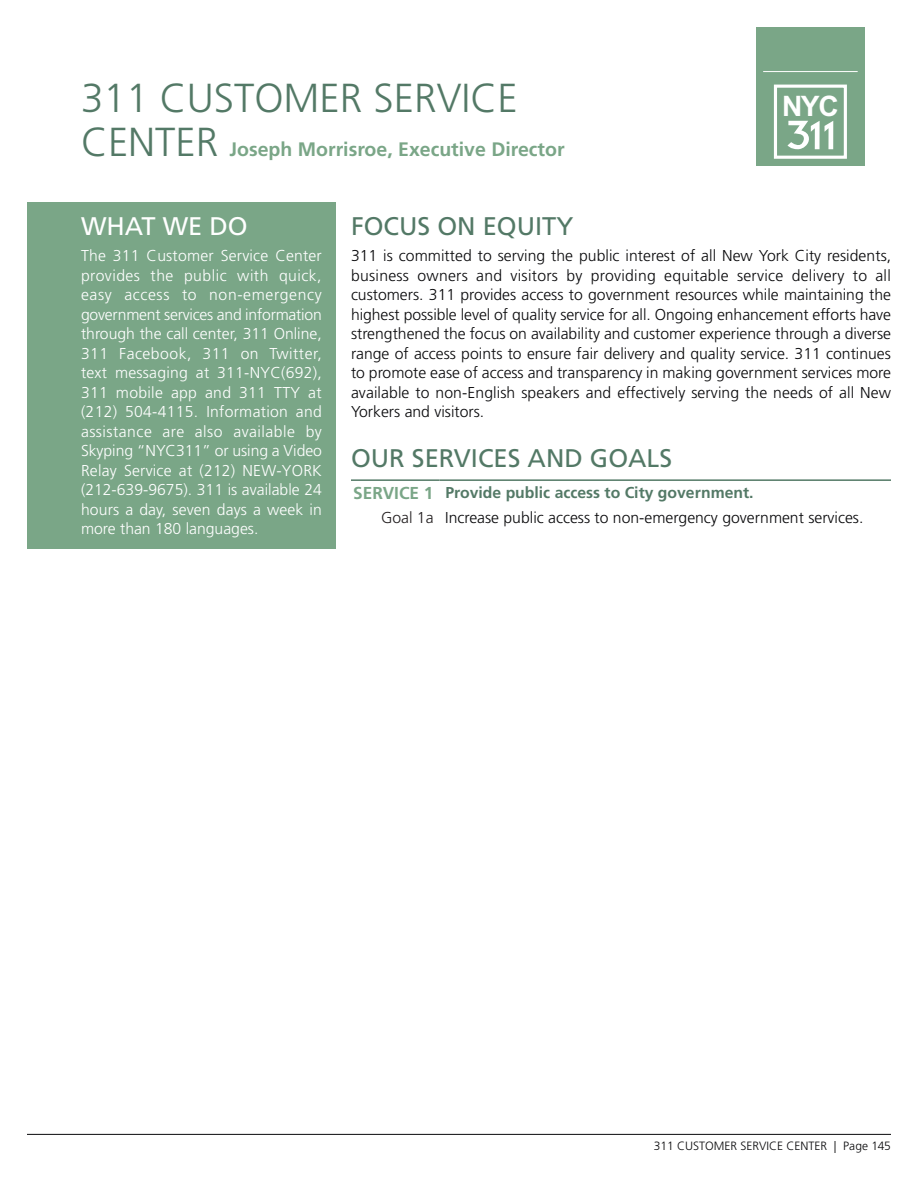
<style>
.page{position:relative;width:918px;height:1188px;background:#fff}
.page>*{position:absolute;margin:0;border:0;box-sizing:border-box;transform-origin:0 0}
.t1{font:300 40.5px "Frutiger LT Std";color:#537966}
.t2{font:700 28.2px "Arial";color:#fff}
.Headings{font:25.5px "Frutiger LT Std";color:#537966}
.Heading__What_We_Do{font:25.5px "Frutiger LT Std";color:#fff}
.t3{font:700 19.5px "Frutiger LT Std";color:#7aa687}
.Service_Title__1st_p{font:700 17.25px "Frutiger LT Std";color:#7aa687}
.Paragraph_Text{font:300 15.75px/19.5px "Frutiger LT Std";color:#09090b;text-align:justify}
.Paragraph_Text__What{font:300 15.75px/19.5px "Frutiger LT Std";color:#fff;text-align:justify}
.Service_Text{font:700 15.75px "Frutiger LT Std";color:#537966}
.Goal_Title__1st_pg{font:300 15.75px "Frutiger LT Std";color:#231f20}
.Right_page_footer{font:300 12px "Frutiger LT Std";color:#09090b}
.s1{font-weight:300;font-size:40.5px;color:#537966}
</style>
<div class="page">
<hr style="left:27px;top:1134px;width:864px;height:1px;background:#09090b">
<div style="left:756px;top:27px;width:108px;height:139px;background:#7aa687"></div>
<div style="left:774px;top:85px;width:73px;height:74px;background:#7aa687;border:3px solid #fff"></div>
<svg style="left:788px;top:121px;width:45px;height:29px"></svg>
<hr style="left:763px;top:71px;width:95px;height:1px;background:#fff">
<div style="left:27px;top:202px;width:309px;height:346px;background:#7aa687"></div>
<hr style="left:351px;top:479px;width:89px;height:2px;background:#537966">
<hr style="left:440px;top:479px;width:451px;height:2px;background:#537966">
<h1 class="t1" style="left:81px;top:75px;width:438px">311 CUSTOMER SERVICE</h1>
<p class="t3" style="left:81px;top:137px;width:485px"><span class="s1">CENTER</span> Joseph Morrisroe, Executive Director</p>
<h2 class="t2" style="left:782px;top:87px;width:58px">NYC</h2>
<p class="Heading__What_We_Do" style="left:81px;top:211px;width:168px">WHAT WE DO</p>
<p class="Paragraph_Text__What" style="left:81px;top:246px;width:242px">The 311 Customer Service Center provides the public with quick, easy access to non-emergency government services and information through the call center, 311 Online, 311 Facebook, 311 on Twitter, text messaging at 311-NYC(692), 311 mobile app and 311 TTY at (212) 504-4115. Information and assistance are also available by Skyping “NYC311” or using a Video Relay Service at (212) NEW-YORK (212-639-9675). 311 is available 24 hours a day, seven days a week in more than 180 languages.</p>
<p class="Headings" style="left:351px;top:211px;width:224px">FOCUS ON EQUITY</p>
<p class="Paragraph_Text" style="left:351px;top:246px;width:542px">311 is committed to serving the public interest of all New York City residents, business owners and visitors by providing equitable service delivery to all customers. 311 provides access to government resources while maintaining the highest possible level of quality service for all. Ongoing enhancement efforts have strengthened the focus on availability and customer experience through a diverse range of access points to ensure fair delivery and quality service. 311 continues to promote ease of access and transparency in making government services more available to non-English speakers and effectively serving the needs of all New Yorkers and visitors.</p>
<p class="Headings" style="left:351px;top:443px;width:323px">OUR SERVICES AND GOALS</p>
<p class="Service_Title__1st_p" style="left:353px;top:483px;width:82px">SERVICE 1</p>
<p class="Service_Text" style="left:446px;top:483px;width:310px">Provide public access to City government.</p>
<p class="Goal_Title__1st_pg" style="left:381px;top:509px;width:54px">Goal 1a</p>
<p class="Paragraph_Text" style="left:445px;top:508px;width:420px">Increase public access to non-emergency government services.</p>
<p class="Right_page_footer" style="left:654px;top:1139px;width:239px">311 CUSTOMER SERVICE CENTER | Page 145</p>
</div>
